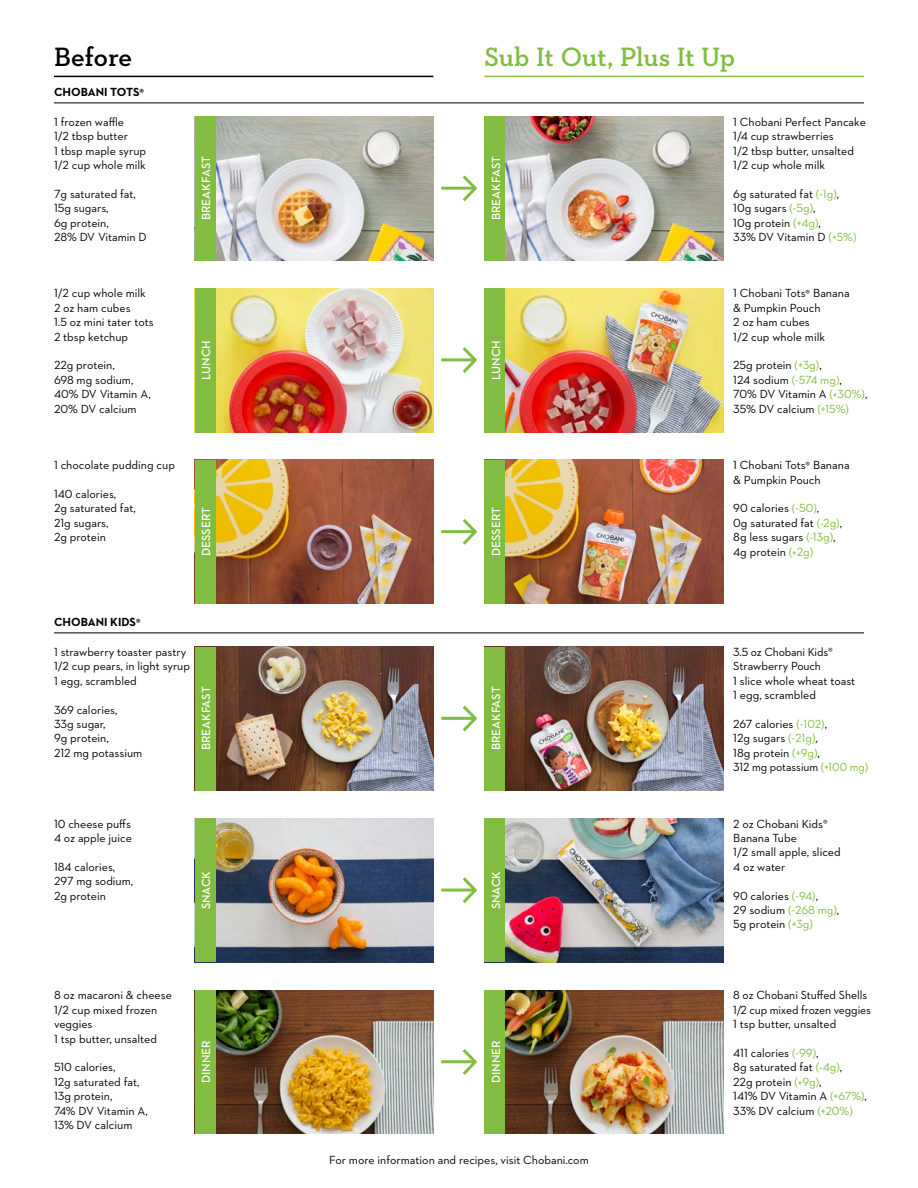
<style>
.page{position:relative;width:918px;height:1188px;background:#fff}
.page>*{position:absolute;margin:0;border:0;box-sizing:border-box;transform-origin:0 0}
.t1{font:600 27px "Neutraface Slab Text";letter-spacing:.005em;color:#82bd41}
.t2{font:600 27px "Neutraface Slab Text";letter-spacing:.01em;color:#000}
.t3{font:12px/14.4px "Neutraface 2 Text";color:#000}
.t4{font:600 12px "Neutraface 2 Text";color:#fff}
.t5{font:700 12px "Neutraface 2 Text";color:#000}
.s1{font-size:9px}
.s2{color:#81bd41}
</style>
<div class="page">
<img style="left:215px;top:647px;width:218px;height:144px">
<img style="left:505px;top:647px;width:218px;height:144px">
<img style="left:215px;top:818px;width:218px;height:144px">
<img style="left:505px;top:818px;width:218px;height:144px">
<img style="left:215px;top:990px;width:218px;height:144px">
<img style="left:505px;top:990px;width:218px;height:144px">
<img style="left:215px;top:116px;width:218px;height:144px">
<img style="left:505px;top:116px;width:218px;height:144px">
<img style="left:215px;top:288px;width:218px;height:144px">
<img style="left:505px;top:288px;width:218px;height:144px">
<img style="left:215px;top:460px;width:218px;height:144px">
<img style="left:505px;top:460px;width:218px;height:144px">
<hr style="left:54px;top:76px;width:379px;height:1px;background:#000">
<hr style="left:54px;top:103px;width:810px;height:1px;background:#000">
<hr style="left:54px;top:633px;width:810px;height:1px;background:#000">
<hr style="left:485px;top:76px;width:379px;height:1px;background:#81bd41">
<svg style="left:459px;top:175px;width:18px;height:27px"></svg>
<hr style="left:441px;top:187px;width:34px;height:3px;background:#81bd41">
<svg style="left:459px;top:347px;width:18px;height:26px"></svg>
<hr style="left:441px;top:358px;width:34px;height:3px;background:#81bd41">
<svg style="left:459px;top:519px;width:18px;height:26px"></svg>
<hr style="left:441px;top:530px;width:34px;height:3px;background:#81bd41">
<svg style="left:459px;top:705px;width:18px;height:27px"></svg>
<hr style="left:441px;top:717px;width:34px;height:3px;background:#81bd41">
<svg style="left:459px;top:877px;width:18px;height:27px"></svg>
<hr style="left:441px;top:889px;width:34px;height:3px;background:#81bd41">
<svg style="left:459px;top:1049px;width:18px;height:26px"></svg>
<hr style="left:441px;top:1060px;width:34px;height:3px;background:#81bd41">
<div style="left:195px;top:116px;width:20px;height:144px;background:#81bd41"></div>
<div style="left:485px;top:116px;width:20px;height:144px;background:#81bd41"></div>
<div style="left:195px;top:288px;width:20px;height:144px;background:#81bd41"></div>
<div style="left:485px;top:288px;width:20px;height:144px;background:#81bd41"></div>
<div style="left:195px;top:460px;width:20px;height:144px;background:#81bd41"></div>
<div style="left:485px;top:460px;width:20px;height:144px;background:#81bd41"></div>
<div style="left:195px;top:647px;width:20px;height:144px;background:#81bd41"></div>
<div style="left:485px;top:647px;width:20px;height:144px;background:#81bd41"></div>
<div style="left:195px;top:818px;width:20px;height:144px;background:#81bd41"></div>
<div style="left:485px;top:818px;width:20px;height:144px;background:#81bd41"></div>
<div style="left:195px;top:990px;width:20px;height:144px;background:#81bd41"></div>
<div style="left:485px;top:990px;width:20px;height:144px;background:#81bd41"></div>
<h1 class="t2" style="left:54px;top:40px;width:80px">Before</h1>
<p class="t5" style="left:54px;top:84px;width:92px">CHOBANI TOTS<span class="s1">®</span></p>
<p class="t3" style="left:54px;top:114px;width:94px">1 frozen waffle<br>1/2 tbsp butter<br>1 tbsp maple syrup<br>1/2 cup whole milk</p>
<p class="t3" style="left:54px;top:186px;width:94px">7g saturated fat,<br>15g sugars,<br>6g protein,<br>28% DV Vitamin D</p>
<p class="t3" style="left:54px;top:286px;width:101px">1/2 cup whole milk<br>2 oz ham cubes<br>1.5 oz mini tater tots<br>2 tbsp ketchup</p>
<p class="t3" style="left:54px;top:358px;width:98px">22g protein,<br>698 mg sodium,<br>40% DV Vitamin A,<br>20% DV calcium</p>
<p class="t3" style="left:54px;top:458px;width:122px">1 chocolate pudding cup</p>
<p class="t3" style="left:54px;top:487px;width:83px">140 calories,<br>2g saturated fat,<br>21g sugars,<br>2g protein</p>
<h1 class="t1" style="left:485px;top:40px;width:252px">Sub It Out, Plus It Up</h1>
<p class="t4" style="left:199px;top:220px;width:65px;rotate:-90deg">BREAKFAST</p>
<p class="t4" style="left:488px;top:220px;width:65px;rotate:-90deg">BREAKFAST</p>
<p class="t4" style="left:199px;top:380px;width:41px;rotate:-90deg">LUNCH</p>
<p class="t4" style="left:488px;top:380px;width:41px;rotate:-90deg">LUNCH</p>
<p class="t4" style="left:199px;top:556px;width:51px;rotate:-90deg">DESSERT</p>
<p class="t4" style="left:488px;top:556px;width:51px;rotate:-90deg">DESSERT</p>
<p class="t3" style="left:733px;top:114px;width:134px">1 Chobani Perfect Pancake<br>1/4 cup strawberries<br>1/2 tbsp butter, unsalted<br>1/2 cup whole milk</p>
<p class="t3" style="left:733px;top:186px;width:125px">6g saturated fat <span class="s2">(-1g)</span>,<br>10g sugars <span class="s2">(-5g)</span>,<br>10g protein <span class="s2">(+4g)</span>,<br>33% DV Vitamin D <span class="s2">(+5%)</span></p>
<p class="t3" style="left:733px;top:286px;width:118px">1 Chobani Tots<span class="s1">®</span> Banana &amp; Pumpkin Pouch<br>2 oz ham cubes<br>1/2 cup whole milk</p>
<p class="t3" style="left:733px;top:358px;width:136px">25g protein <span class="s2">(+3g)</span>,<br>124 sodium <span class="s2">(-574 mg)</span>,<br>70% DV Vitamin A <span class="s2">(+30%)</span>,<br>35% DV calcium <span class="s2">(+15%)</span></p>
<p class="t3" style="left:733px;top:458px;width:118px">1 Chobani Tots<span class="s1">®</span> Banana &amp; Pumpkin Pouch</p>
<p class="t3" style="left:733px;top:501px;width:110px">90 calories <span class="s2">(-50)</span>,<br>0g saturated fat <span class="s2">(-2g)</span>,<br>8g less sugars <span class="s2">(-13g)</span>,<br>4g protein <span class="s2">(+2g)</span></p>
<p class="t5" style="left:54px;top:614px;width:88px">CHOBANI KIDS<span class="s1">®</span></p>
<p class="t3" style="left:54px;top:644px;width:138px">1 strawberry toaster pastry<br>1/2 cup pears, in light syrup<br>1 egg, scrambled</p>
<p class="t3" style="left:54px;top:702px;width:90px">369 calories,<br>33g sugar,<br>9g protein,<br>212 mg potassium</p>
<p class="t4" style="left:199px;top:750px;width:65px;rotate:-90deg">BREAKFAST</p>
<p class="t4" style="left:488px;top:750px;width:65px;rotate:-90deg">BREAKFAST</p>
<p class="t3" style="left:54px;top:816px;width:79px">10 cheese puffs<br>4 oz apple juice</p>
<p class="t3" style="left:54px;top:859px;width:81px">184 calories,<br>297 mg sodium,<br>2g protein</p>
<p class="t4" style="left:199px;top:909px;width:40px;rotate:-90deg">SNACK</p>
<p class="t4" style="left:488px;top:909px;width:40px;rotate:-90deg">SNACK</p>
<p class="t3" style="left:54px;top:988px;width:119px">8 oz macaroni &amp; cheese<br>1/2 cup mixed frozen veggies<br>1 tsp butter, unsalted</p>
<p class="t3" style="left:54px;top:1060px;width:95px">510 calories,<br>12g saturated fat,<br>13g protein,<br>74% DV Vitamin A,<br>13% DV calcium</p>
<p class="t4" style="left:199px;top:1083px;width:44px;rotate:-90deg">DINNER</p>
<p class="t4" style="left:488px;top:1083px;width:44px;rotate:-90deg">DINNER</p>
<p class="t3" style="left:329px;top:1152px;width:261px">For more information and recipes, visit Chobani.com</p>
<p class="t3" style="left:733px;top:644px;width:124px">3.5 oz Chobani Kids<span class="s1">®<br></span>Strawberry Pouch<br>1 slice whole wheat toast<br>1 egg, scrambled</p>
<p class="t3" style="left:733px;top:716px;width:137px">267 calories <span class="s2">(-102)</span>,<br>12g sugars <span class="s2">(-21g)</span>,<br>18g protein <span class="s2">(+9g)</span>,<br>312 mg potassium <span class="s2">(+100 mg)</span></p>
<p class="t3" style="left:733px;top:816px;width:109px">2 oz Chobani Kids<span class="s1">®<br></span>Banana Tube<br>1/2 small apple, sliced<br>4 oz water</p>
<p class="t3" style="left:733px;top:888px;width:108px">90 calories <span class="s2">(-94)</span>,<br>29 sodium <span class="s2">(-268 mg)</span>,<br>5g protein <span class="s2">(+3g)</span></p>
<p class="t3" style="left:733px;top:988px;width:139px">8 oz Chobani Stuffed Shells<br>1/2 cup mixed frozen veggies<br>1 tsp butter, unsalted</p>
<p class="t3" style="left:733px;top:1046px;width:135px">411 calories <span class="s2">(-99)</span>,<br>8g saturated fat <span class="s2">(-4g)</span>,<br>22g protein <span class="s2">(+9g)</span>,<br>141% DV Vitamin A <span class="s2">(+67%)</span>,<br>33% DV calcium <span class="s2">(+20%)</span></p>
</div>
